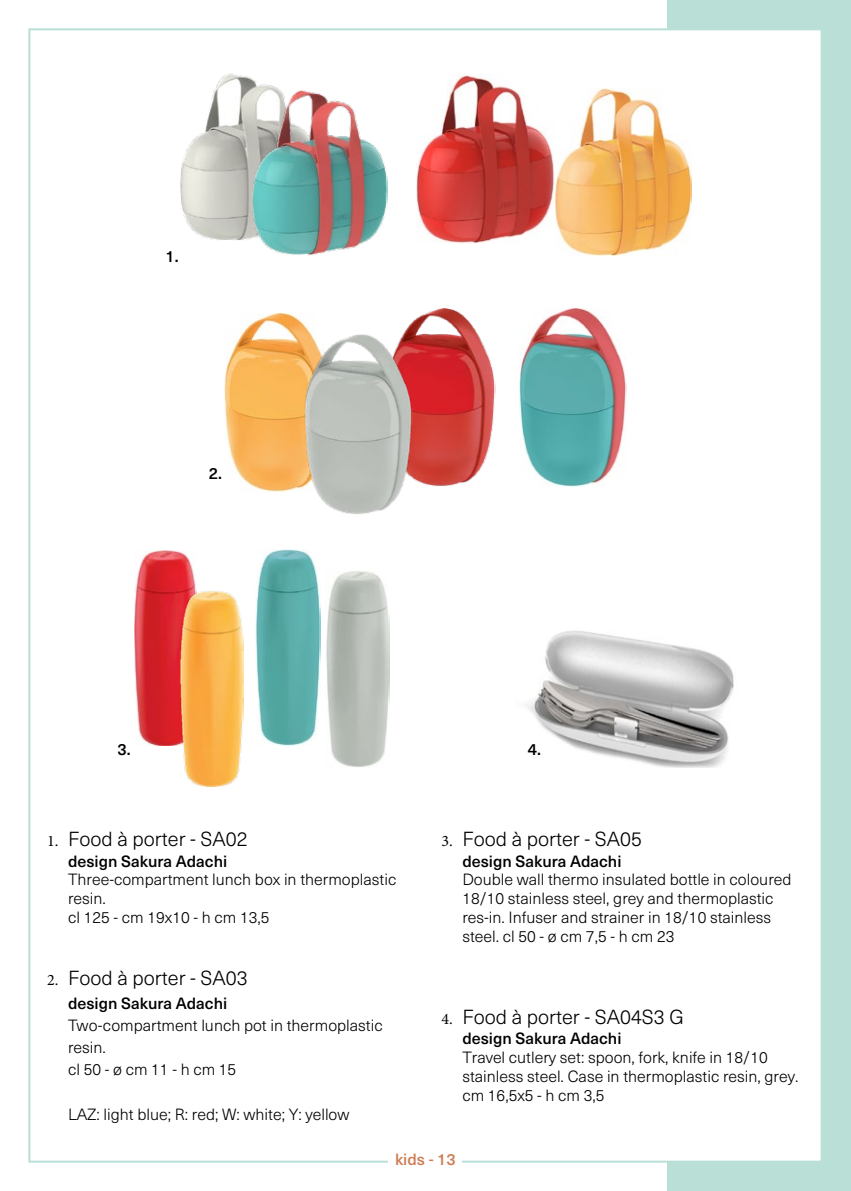
<style>
.page{position:relative;width:851px;height:1191px;background:#fff}
.page>*{position:absolute;margin:0;border:0;box-sizing:border-box;transform-origin:0 0}
.t1{font:300 20px "Neue Haas Unica W1 G";color:#000}
.t2{font:300 16px/18.8px "Neue Haas Unica W1 G";color:#000}
.t3{font:500 16px "Neue Haas Unica W1 G";color:#000}
.t4{font:500 16px "Neue Haas Unica W1 G";color:#cf7d57}
.s1{font-family:"Minion Pro";font-weight:400;font-size:16px}
</style>
<div class="page">
<div style="left:667px;top:0;width:183px;height:1191px;background:#badfd7"></div>
<div style="left:28px;top:28px;width:794px;height:1134px;background:#fff;border:2px solid #badfd7"></div>
<img style="left:525px;top:631px;width:209px;height:136px">
<img style="left:416px;top:75px;width:138px;height:168px">
<img style="left:326px;top:571px;width:64px;height:196px">
<img style="left:255px;top:549px;width:65px;height:197px">
<img style="left:134px;top:551px;width:63px;height:195px">
<img style="left:181px;top:74px;width:98px;height:166px">
<img style="left:555px;top:89px;width:136px;height:166px">
<img style="left:519px;top:308px;width:107px;height:178px">
<img style="left:403px;top:308px;width:92px;height:178px">
<img style="left:225px;top:313px;width:87px;height:178px">
<img style="left:251px;top:89px;width:137px;height:166px">
<img style="left:304px;top:334px;width:108px;height:180px">
<img style="left:180px;top:590px;width:63px;height:197px">
<div style="left:388px;top:1152px;width:74px;height:17px;background:#fff"></div>
<p class="t3" style="left:165px;top:244px;width:15px">1.</p>
<p class="t3" style="left:209px;top:461px;width:15px">2.</p>
<p class="t3" style="left:117px;top:737px;width:15px">3.</p>
<p class="t3" style="left:527px;top:737px;width:15px">4.</p>
<p class="t1" style="left:47px;top:824px;width:202px"><span class="s1">1.</span> Food à porter - SA02</p>
<p class="t3" style="left:68px;top:849px;width:161px">design Sakura Adachi</p>
<p class="t2" style="left:68px;top:869px;width:330px">Three-compartment lunch box in thermoplastic resin.<br>cl 125 - cm 19x10 - h cm 13,5</p>
<p class="t1" style="left:47px;top:963px;width:202px"><span class="s1">2.</span> Food à porter - SA03</p>
<p class="t3" style="left:68px;top:991px;width:161px">design Sakura Adachi</p>
<p class="t2" style="left:68px;top:1013px;width:316px;line-height:22.2px">Two-compartment lunch pot in thermoplastic resin.<br>cl 50 - ø cm 11 - h cm 15</p>
<p class="t2" style="left:68px;top:1103px;width:283px">LAZ: light blue; R: red; W: white; Y: yellow</p>
<p class="t1" style="left:441px;top:824px;width:202px"><span class="s1">3.</span> Food à porter - SA05</p>
<p class="t3" style="left:462px;top:849px;width:161px">design Sakura Adachi</p>
<p class="t2" style="left:462px;top:869px;width:330px">Double wall thermo insulated bottle in coloured 18/10 stainless steel, grey and thermoplastic res-in. Infuser and strainer in 18/10 stainless steel. cl 50 - ø cm 7,5 - h cm 23</p>
<p class="t1" style="left:441px;top:1002px;width:244px"><span class="s1">4.</span> Food à porter - SA04S3 G</p>
<p class="t3" style="left:462px;top:1026px;width:161px">design Sakura Adachi</p>
<p class="t2" style="left:462px;top:1047px;width:337px">Travel cutlery set: spoon, fork, knife in 18/10 stainless steel. Case in thermoplastic resin, grey. cm 16,5x5 - h cm 3,5</p>
<p class="t4" style="left:395px;top:1147px;width:62px">kids - 13</p>
</div>
